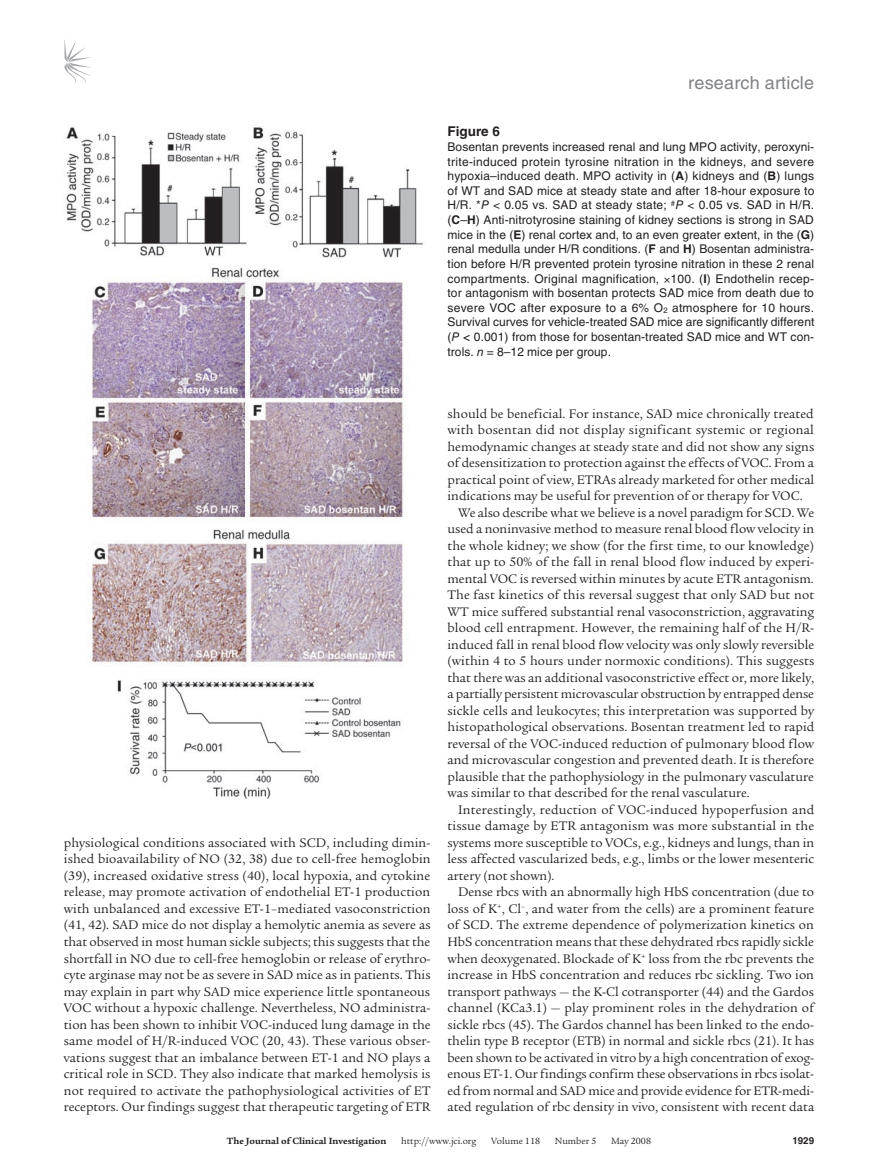
<style>
.page{position:relative;width:878px;height:1174px;background:#fff}
.page>*{position:absolute;margin:0;border:0;box-sizing:border-box;transform-origin:0 0}
.t1{font:18px "Helvetica LT Std";letter-spacing:.01em;color:#808285}
.t2{font:13.5px/16.5px "Legacy Serif Std";color:#231f20;text-align:justify}
.t3{font:13.5px "Legacy Serif Std";letter-spacing:.02em;color:#231f20}
.t4{font:700 13.5px "Helvetica LT Std";color:#231f20}
.t5{font:12px/14.7px "Helvetica LT Std";letter-spacing:.005em;color:#231f20;text-align:justify}
.t6{font:9.75px "Legacy Serif Std";color:#231f20}
.t7{font:700 9.75px "Legacy Serif Std";color:#231f20}
.t8{font:700 9.75px "Helvetica LT Std";color:#231f20}
.s1{font-weight:700}
.s2{font-style:italic}
</style>
<div class="page">
<svg style="left:64px;top:39px;width:27px;height:45px"></svg>
<img style="left:66px;top:127px;width:358px;height:672px">
<h1 class="t1" style="left:688px;top:72px;width:127px">research article</h1>
<p class="t4" style="left:447px;top:123px;width:54px">Figure 6</p>
<p class="t5" style="left:447px;top:139px;width:368px">Bosentan prevents increased renal and lung MPO activity, peroxyni&shy;trite-induced protein tyrosine nitration in the kidneys, and severe hypoxia–induced death. MPO activity in (<span class="s1">A</span>) kidneys and (<span class="s1">B</span>) lungs of WT and SAD mice at steady state and after 18-hour exposure to H/R. *<span class="s2">P</span> &lt; 0.05 vs. SAD at steady state; <sup>#</sup><span class="s2">P</span> &lt; 0.05 vs. SAD in H/R. (<span class="s1">C</span>–<span class="s1">H</span>) Anti-nitrotyrosine staining of kidney sections is strong in SAD mice in the (<span class="s1">E</span>) renal cortex and, to an even greater extent, in the (<span class="s1">G</span>) renal medulla under H/R conditions. (<span class="s1">F</span> and <span class="s1">H</span>) Bosentan administra&shy;tion before H/R prevented protein tyrosine nitration in these 2 renal compartments. Original magnification, 100. (<span class="s1">I</span>) Endothelin recep&shy;tor antagonism with bosentan protects SAD mice from death due to severe VOC after exposure to a 6% O<sub>2</sub> atmosphere for 10 hours.<br>Survival curves for vehicle-treated SAD mice are significantly different (<span class="s2">P &lt;</span> 0.001) from those for bosentan-treated SAD mice and WT con&shy;trols. <span class="s2">n</span> = 8–12 mice per group.</p>
<p class="t2" style="left:64px;top:834px;width:368px">physiological conditions associated with SCD, including dimin&shy;ished bioavailability of NO (32, 38) due to cell-free hemoglobin (39), increased oxidative stress (40), local hypoxia, and cytokine release, may promote activation of endothelial ET-1 production with unbalanced and excessive ET-1–mediated vasoconstriction (41, 42). SAD mice do not display a hemolytic anemia as severe as that observed in most human sickle subjects; this suggests that the shortfall in NO due to cell-free hemoglobin or release of erythro&shy;cyte arginase may not be as severe in SAD mice as in patients. This may explain in part why SAD mice experience little spontaneous VOC without a hypoxic challenge. Nevertheless, NO administra&shy;tion has been shown to inhibit VOC-induced lung damage in the same model of H/R-induced VOC (20, 43). These various obser&shy;vations suggest that an imbalance between ET-1 and NO plays a critical role in SCD. They also indicate that marked hemolysis is not required to activate the pathophysiological activities of ET receptors. Our findings suggest that therapeutic targeting of ETR</p>
<p class="t2" style="left:447px;top:405px;width:368px">should be beneficial. For instance, SAD mice chronically treated</p>
<p class="t2" style="left:447px;top:422px;width:368px">with bosentan did not display significant systemic or regional</p>
<p class="t2" style="left:447px;top:438px;width:368px">hemodynamic changes at steady state and did not show any signs</p>
<p class="t2" style="left:447px;top:455px;width:368px">of desensitization to protection against the effects of VOC. From a</p>
<p class="t2" style="left:447px;top:471px;width:368px">practical point of view, ETRAs already marketed for other medical</p>
<p class="t2" style="left:447px;top:488px;width:356px">indications may be useful for prevention of or therapy for VOC.</p>
<p class="t2" style="left:458px;top:504px;width:357px">We also describe what we believe is a novel paradigm for SCD. We</p>
<p class="t2" style="left:447px;top:521px;width:368px">used a noninvasive method to measure renal blood flow velocity in</p>
<p class="t2" style="left:447px;top:537px;width:368px">the whole kidney; we show (for the first time, to our knowledge)</p>
<p class="t2" style="left:447px;top:554px;width:368px">that up to 50% of the fall in renal blood flow induced by experi-</p>
<p class="t2" style="left:447px;top:570px;width:368px">mental VOC is reversed within minutes by acute ETR antagonism.</p>
<p class="t2" style="left:447px;top:587px;width:368px">The fast kinetics of this reversal suggest that only SAD but not</p>
<p class="t2" style="left:447px;top:603px;width:368px">WT mice suffered substantial renal vasoconstriction, aggravating</p>
<p class="t2" style="left:447px;top:620px;width:368px">blood cell entrapment. However, the remaining half of the H/R-</p>
<p class="t2" style="left:447px;top:636px;width:368px">induced fall in renal blood flow velocity was only slowly reversible</p>
<p class="t2" style="left:447px;top:653px;width:368px">(within 4 to 5 hours under normoxic conditions). This suggests</p>
<p class="t2" style="left:447px;top:669px;width:368px">that there was an additional vasoconstrictive effect or, more likely,</p>
<p class="t2" style="left:447px;top:686px;width:368px">a partially persistent microvascular obstruction by entrapped dense</p>
<p class="t2" style="left:447px;top:702px;width:368px">sickle cells and leukocytes; this interpretation was supported by</p>
<p class="t2" style="left:447px;top:719px;width:368px">histopathological observations. Bosentan treatment led to rapid</p>
<p class="t2" style="left:447px;top:735px;width:368px">reversal of the VOC-induced reduction of pulmonary blood flow</p>
<p class="t2" style="left:447px;top:752px;width:368px">and microvascular congestion and prevented death. It is therefore</p>
<p class="t2" style="left:447px;top:768px;width:368px">plausible that the pathophysiology in the pulmonary vasculature</p>
<p class="t2" style="left:447px;top:785px;width:304px">was similar to that described for the renal vasculature.</p>
<p class="t3" style="left:458px;top:802px;width:357px">Interestingly, reduction of VOC-induced hypoperfusion and</p>
<p class="t2" style="left:447px;top:818px;width:368px">tissue damage by ETR antagonism was more substantial in the</p>
<p class="t2" style="left:447px;top:834px;width:368px">systems more susceptible to VOCs, e.g., kidneys and lungs, than in</p>
<p class="t2" style="left:447px;top:851px;width:368px">less affected vascularized beds, e.g., limbs or the lower mesenteric</p>
<p class="t2" style="left:447px;top:867px;width:109px">artery (not shown).</p>
<p class="t2" style="left:458px;top:884px;width:357px">Dense rbcs with an abnormally high HbS concentration (due to</p>
<p class="t2" style="left:447px;top:900px;width:368px">loss of K<sup>+</sup>, Cl<sup>–</sup>, and water from the cells) are a prominent feature</p>
<p class="t2" style="left:447px;top:917px;width:368px">of SCD. The extreme dependence of polymerization kinetics on</p>
<p class="t2" style="left:447px;top:933px;width:368px">HbS concentration means that these dehydrated rbcs rapidly sickle</p>
<p class="t2" style="left:447px;top:950px;width:368px">when deoxygenated. Blockade of K<sup>+</sup> loss from the rbc prevents the</p>
<p class="t2" style="left:447px;top:966px;width:368px">increase in HbS concentration and reduces rbc sickling. Two ion</p>
<p class="t2" style="left:447px;top:983px;width:368px">transport pathways — the K-Cl cotransporter (44) and the Gardos</p>
<p class="t2" style="left:447px;top:999px;width:368px">channel (KCa3.1) — play prominent roles in the dehydration of</p>
<p class="t2" style="left:447px;top:1016px;width:368px">sickle rbcs (45). The Gardos channel has been linked to the endo-</p>
<p class="t2" style="left:447px;top:1032px;width:368px">thelin type B receptor (ETB) in normal and sickle rbcs (21). It has</p>
<p class="t2" style="left:447px;top:1049px;width:368px">been shown to be activated in vitro by a high concentration of exog-</p>
<p class="t2" style="left:447px;top:1065px;width:368px">enous ET-1. Our findings confirm these observations in rbcs isolat-</p>
<p class="t2" style="left:447px;top:1082px;width:368px">ed from normal and SAD mice and provide evidence for ETR-medi-</p>
<p class="t2" style="left:447px;top:1098px;width:368px">ated regulation of rbc density in vivo, consistent with recent data</p>
<p class="t7" style="left:227px;top:1135px;width:161px">The Journal of Clinical Investigation</p>
<p class="t6" style="left:401px;top:1135px;width:77px">http://www.jci.org</p>
<p class="t6" style="left:491px;top:1135px;width:50px">Volume 118</p>
<p class="t6" style="left:555px;top:1135px;width:43px">Number 5</p>
<p class="t6" style="left:611px;top:1135px;width:41px">May 2008</p>
<p class="t8" style="left:792px;top:1134px;width:23px">1929</p>
</div>
